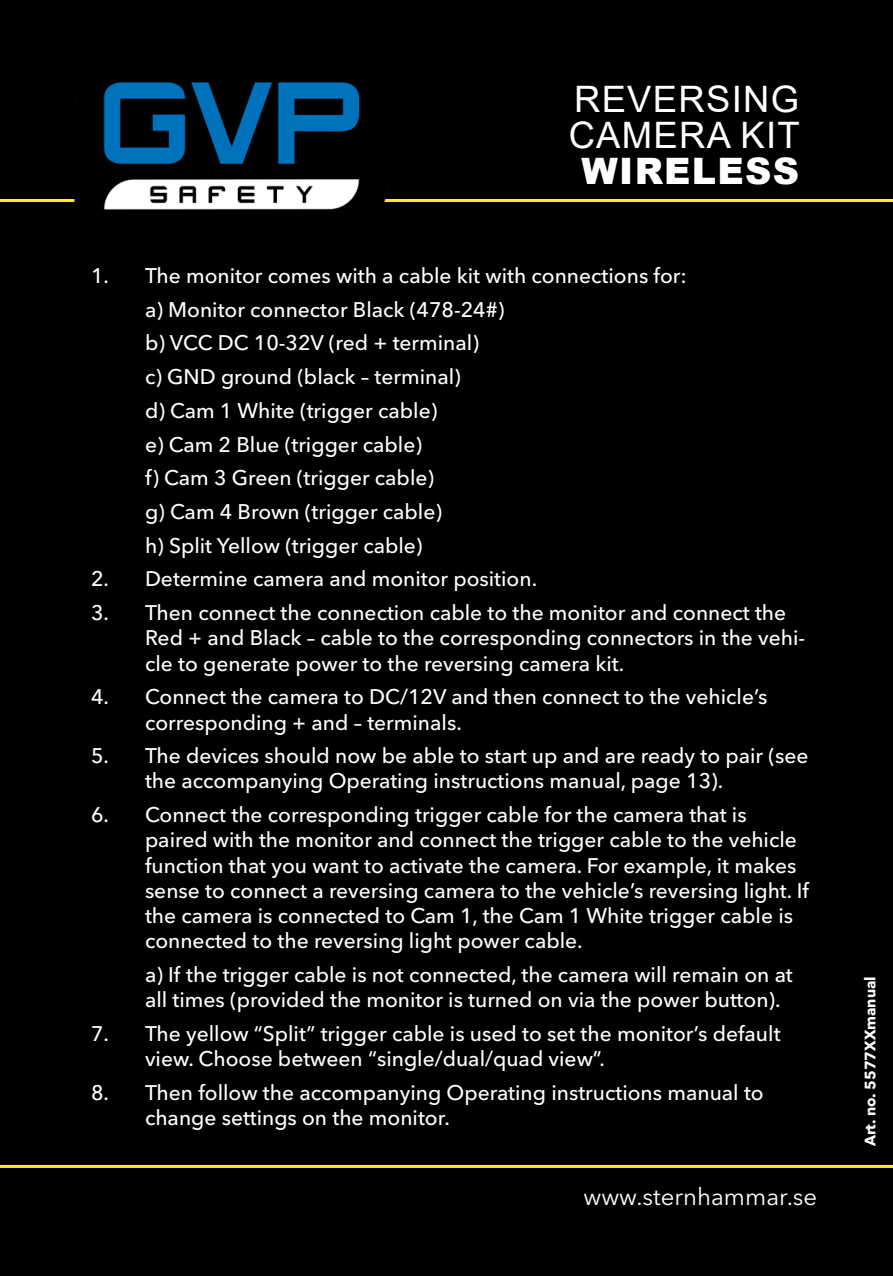
<style>
.page{position:relative;width:893px;height:1276px;background:#000001}
.page>*{position:absolute;margin:0;border:0;box-sizing:border-box;transform-origin:0 0}
.t1{font:36.3px/36px "Arial";letter-spacing:.035em;color:#fff}
.t2{font:900 36.3px "Arial";letter-spacing:.035em;color:#fff}
.t3{font:24px "Avenir Next LT Pro";color:#fff}
.t4{font:500 21px/25.2px "Avenir Next LT Pro";color:#fff}
.t5{font:700 15px "Avenir Next LT Pro";color:#fff}
</style>
<div class="page">
<hr style="left:0;top:199px;width:79px;height:3px;background:#fff101">
<hr style="left:273px;top:199px;width:620px;height:3px;background:#fff101">
<img style="left:73px;top:50px;width:317px;height:165px">
<hr style="left:0;top:1165px;width:893px;height:3px;background:#fff101">
<p class="t1" style="left:569px;top:81px;width:232px">REVERSING<br>CAMERA KIT</p>
<p class="t2" style="left:581px;top:144px;width:219px">WIRELESS</p>
<p class="t4" style="left:91px;top:263px;width:597px">1. The monitor comes with a cable kit with connections for:</p>
<p class="t4" style="left:145px;top:297px;width:361px">a) Monitor connector Black (478-24#)</p>
<p class="t4" style="left:145px;top:330px;width:335px">b) VCC DC 10-32V (red + terminal)</p>
<p class="t4" style="left:145px;top:364px;width:317px">c) GND ground (black – terminal)</p>
<p class="t4" style="left:145px;top:398px;width:294px">d) Cam 1 White (trigger cable)</p>
<p class="t4" style="left:145px;top:432px;width:279px">e) Cam 2 Blue (trigger cable)</p>
<p class="t4" style="left:145px;top:465px;width:291px">f) Cam 3 Green (trigger cable)</p>
<p class="t4" style="left:145px;top:499px;width:299px">g) Cam 4 Brown (trigger cable)</p>
<p class="t4" style="left:145px;top:533px;width:279px">h) Split Yellow (trigger cable)</p>
<p class="t4" style="left:91px;top:566px;width:448px">2. Determine camera and monitor position.</p>
<p class="t4" style="left:145px;top:600px;width:662px;text-indent:-54px">3. Then connect the connection cable to the monitor and connect the<br>Red + and Black – cable to the corresponding connectors in the vehi&shy;cle to generate power to the reversing camera kit.</p>
<p class="t4" style="left:145px;top:684px;width:624px;text-indent:-54px">4. Connect the camera to DC/12V and then connect to the vehicle’s corresponding + and – terminals.</p>
<p class="t4" style="left:145px;top:743px;width:665px;text-indent:-54px">5. The devices should now be able to start up and are ready to pair (see the accompanying Operating instructions manual, page 13).</p>
<p class="t4" style="left:145px;top:802px;width:666px;text-indent:-54px">6. Connect the corresponding trigger cable for the camera that is paired with the monitor and connect the trigger cable to the vehicle function that you want to activate the camera. For example, it makes sense to connect a reversing camera to the vehicle’s reversing light. If the camera is connected to Cam 1, the Cam 1 White trigger cable is connected to the reversing light power cable.</p>
<p class="t4" style="left:145px;top:962px;width:649px">a) If the trigger cable is not connected, the camera will remain on at all times (provided the monitor is turned on via the power button).</p>
<p class="t4" style="left:145px;top:1021px;width:637px;text-indent:-54px">7. The yellow “Split” trigger cable is used to set the monitor’s default view. Choose between “single/dual/quad view”.</p>
<p class="t4" style="left:145px;top:1079px;width:620px;text-indent:-54px">8. Then follow the accompanying Operating instructions manual to change settings on the monitor.</p>
<p class="t3" style="left:583px;top:1182px;width:235px">www.sternhammar.se</p>
<p class="t5" style="left:861px;top:1146px;width:172px;rotate:-90deg">Art. no. 5577XXmanual</p>
</div>
